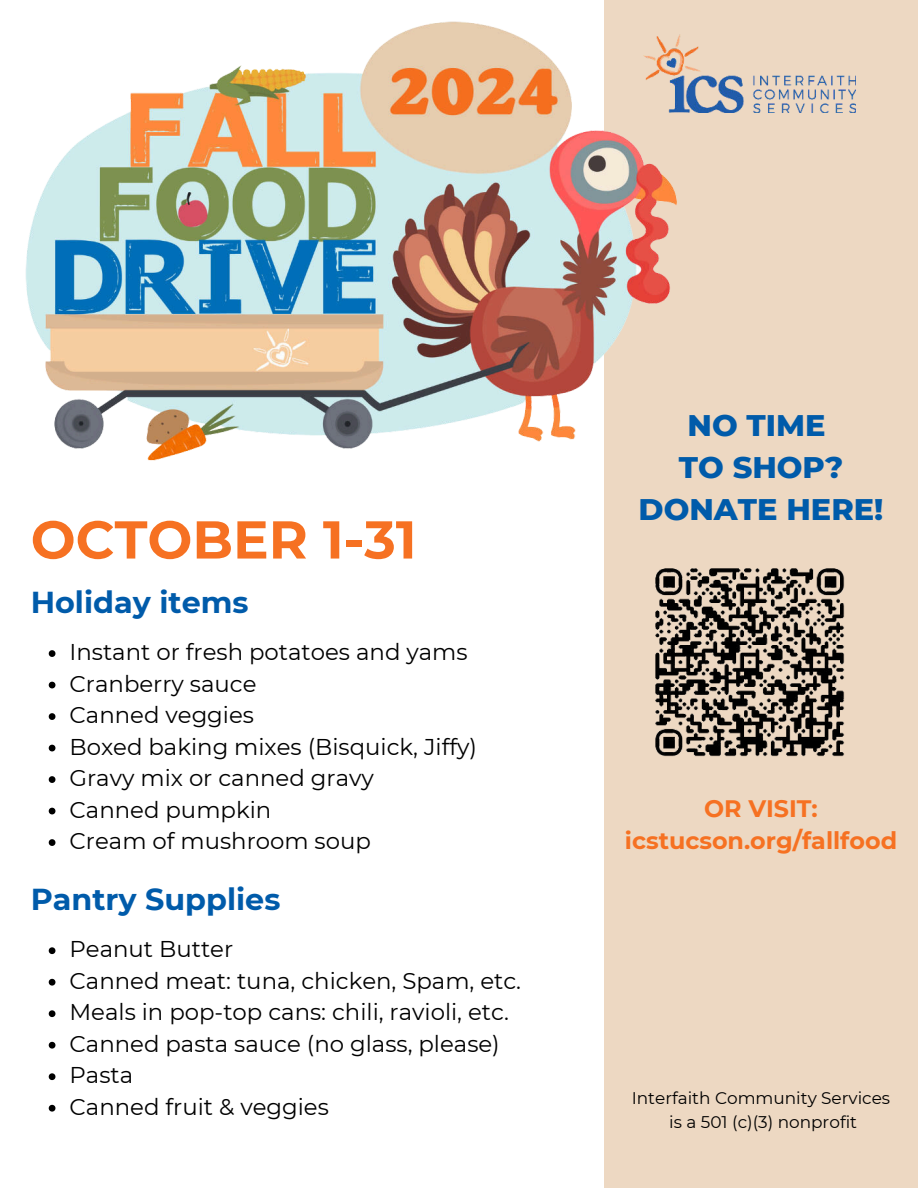
<style>
.page{position:relative;width:918px;height:1188px;background:#fff}
.page>*{position:absolute;margin:0;border:0;box-sizing:border-box;transform-origin:0 0}
.t1{font:700 53.25px "Montserrat";color:#f67122}
.t2{font:800 30.45px/42.2px "Montserrat";color:#005baa;text-align:center}
.t3{font:700 30.3px "Montserrat";color:#005baa}
.t4{font:700 23.85px/32.7px "Montserrat";color:#f67122;text-align:center}
.t5{font:22.8px/31.5px "Montserrat";color:#000}
.t6{font:16.8px/23.7px "Montserrat";color:#000;text-align:center}
</style>
<div class="page">
<div style="left:604px;top:0;width:314px;height:1188px;background:#edd8c2"></div>
<img style="left:25px;top:21px;width:655px;height:440px">
<img style="left:655px;top:568px;width:190px;height:189px">
<img style="left:644px;top:35px;width:211px;height:78px">
<svg style="left:49px;top:650px;width:6px;height:7px"></svg>
<svg style="left:49px;top:682px;width:6px;height:6px"></svg>
<svg style="left:49px;top:713px;width:6px;height:7px"></svg>
<svg style="left:49px;top:745px;width:6px;height:6px"></svg>
<svg style="left:49px;top:776px;width:6px;height:7px"></svg>
<svg style="left:49px;top:808px;width:6px;height:6px"></svg>
<svg style="left:49px;top:839px;width:6px;height:7px"></svg>
<svg style="left:49px;top:947px;width:6px;height:7px"></svg>
<svg style="left:49px;top:979px;width:6px;height:7px"></svg>
<svg style="left:49px;top:1010px;width:6px;height:7px"></svg>
<svg style="left:49px;top:1042px;width:6px;height:7px"></svg>
<svg style="left:49px;top:1073px;width:6px;height:7px"></svg>
<svg style="left:49px;top:1105px;width:6px;height:7px"></svg>
<h1 class="t1" style="left:31px;top:501px;width:387px">OCTOBER 1-31</h1>
<h3 class="t3" style="left:31px;top:580px;width:219px">Holiday items</h3>
<p class="t5" style="left:70px;top:636px;width:409px">Instant or fresh potatoes and yams<br>Cranberry sauce<br>Canned veggies<br>Boxed baking mixes (Bisquick, Jiffy)<br>Gravy mix or canned gravy<br>Canned pumpkin<br>Cream of mushroom soup</p>
<h3 class="t3" style="left:31px;top:878px;width:251px">Pantry Supplies</h3>
<p class="t5" style="left:70px;top:933px;width:453px">Peanut Butter<br>Canned meat: tuna, chicken, Spam, etc.<br>Meals in pop-top cans: chili, ravioli, etc.<br>Canned pasta sauce (no glass, please)<br>Pasta<br>Canned fruit &amp; veggies</p>
<h2 class="t2" style="left:639px;top:402px;width:246px">NO TIME<br>TO SHOP?<br>DONATE HERE!</h2>
<p class="t4" style="left:625px;top:791px;width:274px">OR VISIT: icstucson.org/fallfood</p>
<p class="t6" style="left:632px;top:1086px;width:260px">Interfaith Community Services is a 501 (c)(3) nonprofit</p>
</div>
